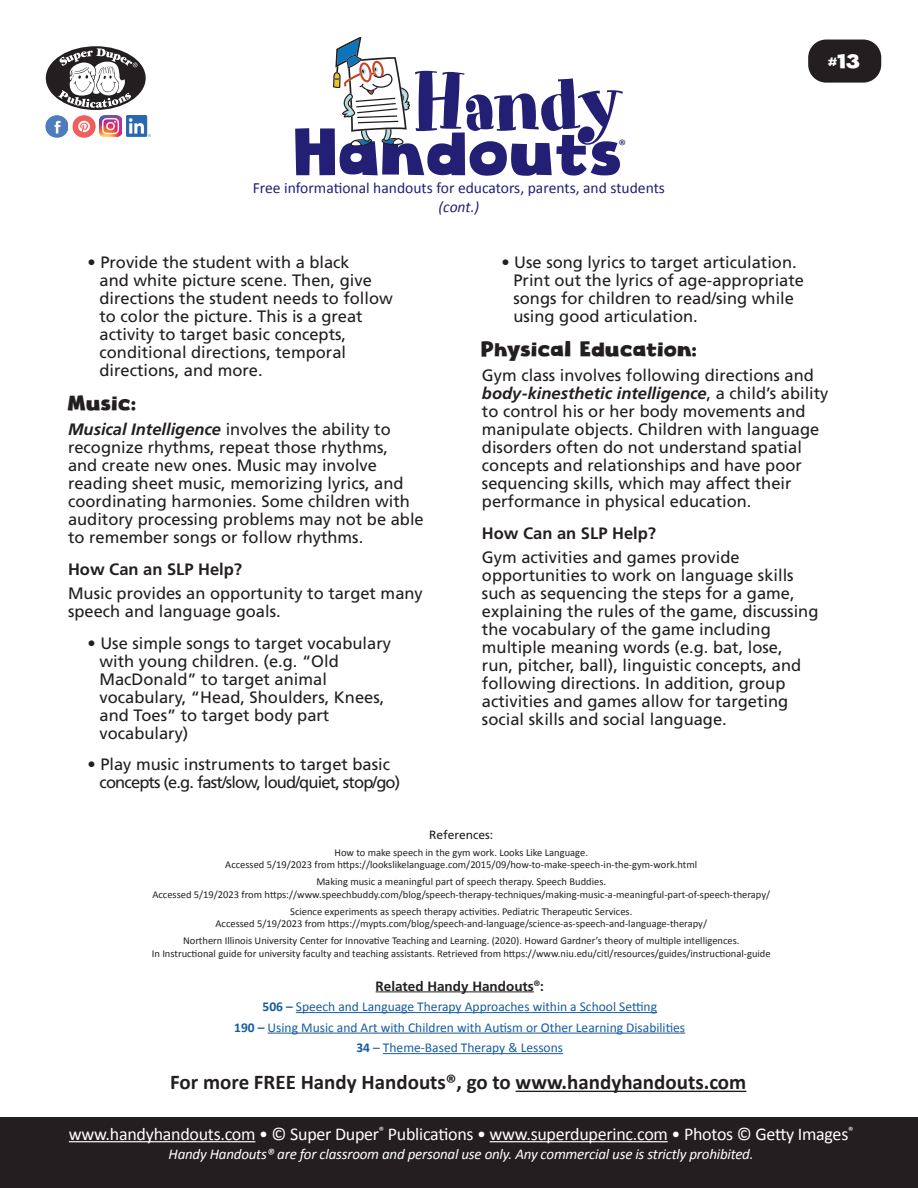
<style>
.page{position:relative;width:918px;height:1188px;background:#fff}
.page>*{position:absolute;margin:0;border:0;box-sizing:border-box;transform-origin:0 0}
.t1{font:79.2px "Art Department JNL";letter-spacing:-.03em;color:#231f75}
.t2{font:64.8px "Cloudy Witha Chanceof Love";color:#231f75}
.HH_TEXT{font:700 21px "Calibri";color:#231f20}
.HH_Text{font:21px "Cloudy Witha Chanceof Love";color:#231f20}
.t3{font:19.5px "Cloudy Witha Chanceof Love";color:#fff}
.t4{font:18px "Calibri";letter-spacing:-.015em;color:#fff}
.HH_Text-2{font:16.5px/18px "Frutiger LT Std";color:#231f20}
.HH_Text-3{font:700 16.5px "Frutiger LT Std";color:#231f20}
.t5{font:15.6px "Calibri";color:#231f75}
.t6{font:italic 15.6px "Calibri";color:#231f75}
.t7{font:15.15px "Calibri";color:#231f75}
.t8{font:italic 15px "Calibri";letter-spacing:-.015em;color:#fff}
.HH_Title{font:13.5px "Calibri";color:#175d9e}
.HH_Title-2{font:700 13.5px "Frutiger LT Std";color:#231f20}
.HH_Title-3{font:12px "Frutiger LT Std";color:#231f20}
.HH_Title-4{font:10.5px/12.6px "Calibri";color:#231f20;text-align:center}
.s1{font-weight:700;font-style:italic}
.s2{font-weight:700}
</style>
<div class="page">
<div style="left:808px;top:40px;width:73px;height:43px;background:#231f20;border-radius:18px"></div>
<hr style="left:516px;top:1091px;width:230px;height:1px;background:#231f20">
<svg style="left:333px;top:37px;width:77px;height:109px"></svg>
<div style="left:0;top:1118px;width:918px;height:70px;background:#231f20"></div>
<hr style="left:69px;top:1141px;width:186px;height:1px;background:#fff">
<hr style="left:490px;top:1141px;width:178px;height:1px;background:#fff">
<hr style="left:376px;top:992px;width:158px;height:1px;background:#231f20">
<hr style="left:296px;top:1012px;width:361px;height:1px;background:#175d9e">
<hr style="left:268px;top:1033px;width:417px;height:1px;background:#175d9e">
<hr style="left:383px;top:1053px;width:180px;height:1px;background:#175d9e">
<div style="left:46px;top:46px;width:100px;height:64px;background:#231f20;border-radius:50%"></div>
<svg style="left:58px;top:48px;width:80px;height:60px"></svg>
<img style="left:46px;top:115px;width:22px;height:22px">
<img style="left:73px;top:115px;width:22px;height:22px">
<img style="left:100px;top:115px;width:22px;height:22px">
<img style="left:126px;top:115px;width:25px;height:21px">
<p class="t1" style="left:412px;top:56px;width:213px">Handy</p>
<p class="t5" style="left:253px;top:177px;width:414px">Free informational handouts for educators, parents, and students</p>
<p class="t6" style="left:439px;top:196px;width:42px">(cont.)</p>
<p class="t2" style="left:296px;top:112px;width:331px">Handouts</p>
<p class="t7" style="left:618px;top:135px;width:9px">®</p>
<p class="t3" style="left:829px;top:49px;width:33px">#13</p>
<p class="HH_Text-2" style="left:100px;top:253px;width:295px;text-indent:-12px">• Provide the student with a black<br>and white picture scene. Then, give directions the student needs to follow to color the picture. This is a great activity to target basic concepts, conditional directions, temporal directions, and more.</p>
<p class="HH_Text" style="left:68px;top:390px;width:70px">Music:</p>
<p class="HH_Text-2" style="left:68px;top:421px;width:357px"><span class="s1">Musical Intelligence</span> involves the ability to recognize rhythms, repeat those rhythms,<br>and create new ones. Music may involve reading sheet music, memorizing lyrics, and coordinating harmonies. Some children with auditory processing problems may not be able to remember songs or follow rhythms.</p>
<p class="HH_Text-3" style="left:68px;top:559px;width:176px">How Can an SLP Help?</p>
<p class="HH_Text-2" style="left:68px;top:585px;width:356px">Music provides an opportunity to target many speech and language goals.</p>
<p class="HH_Text-2" style="left:100px;top:634px;width:293px;text-indent:-12px">• Use simple songs to target vocabulary with young children. (e.g. “Old<br>MacDonald” to target animal vocabulary, “Head, Shoulders, Knees, and Toes” to target body part vocabulary)</p>
<p class="HH_Text-2" style="left:100px;top:756px;width:302px;text-indent:-12px">• Play music instruments to target basic concepts (e.g. fast/slow, loud/quiet, stop/go)</p>
<p class="HH_Text-2" style="left:513px;top:253px;width:292px;text-indent:-12px">• Use song lyrics to target articulation.<br>Print out the lyrics of age-appropriate songs for children to read/sing while using good articulation.</p>
<p class="HH_Text" style="left:482px;top:336px;width:217px">Physical Education:</p>
<p class="HH_Text-2" style="left:482px;top:367px;width:348px">Gym class involves following directions and <span class="s1">body-kinesthetic intelligence</span>, a child’s ability to control his or her body movements and manipulate objects. Children with language disorders often do not understand spatial concepts and relationships and have poor sequencing skills, which may affect their performance in physical education.</p>
<p class="HH_Text-3" style="left:482px;top:523px;width:176px">How Can an SLP Help?</p>
<p class="HH_Text-2" style="left:482px;top:549px;width:338px">Gym activities and games provide opportunities to work on language skills such as sequencing the steps for a game, explaining the rules of the game, discussing the vocabulary of the game including multiple meaning words (e.g. bat, lose,<br>run, pitcher, ball), linguistic concepts, and following directions. In addition, group activities and games allow for targeting social skills and social language.</p>
<p class="HH_Title-3" style="left:429px;top:828px;width:66px">References:</p>
<p class="HH_Title-4" style="left:225px;top:846px;width:473px">How to make speech in the gym work. Looks Like Language.<br>Accessed 5/19/2023 from https://lookslikelanguage.com/2015/09/how-to-make-speech-in-the-gym-work.html</p>
<p class="HH_Title-4" style="left:152px;top:875px;width:619px">Making music a meaningful part of speech therapy. Speech Buddies.<br>Accessed 5/19/2023 from https://www.speechbuddy.com/blog/speech-therapy-techniques/making-music-a-meaningful-part-of-speech-therapy/</p>
<p class="HH_Title-4" style="left:215px;top:905px;width:493px">Science experiments as speech therapy activities. Pediatric Therapeutic Services.<br>Accessed 5/19/2023 from https://mypts.com/blog/speech-and-language/science-as-speech-and-language-therapy/</p>
<p class="HH_Title-4" style="left:152px;top:934px;width:620px">Northern Illinois University Center for Innovative Teaching and Learning. (2020). Howard Gardner’s theory of multiple intelligences.<br>In Instructional guide for university faculty and teaching assistants. Retrieved from https://www.niu.edu/citl/resources/guides/instructional-guide</p>
<p class="HH_Title-2" style="left:376px;top:978px;width:170px">Related Handy Handouts<sup>®</sup>:</p>
<p class="HH_Title" style="left:262px;top:997px;width:396px"><span class="s2">506 –</span> Speech and Language Therapy Approaches within a School Setting</p>
<p class="HH_Title" style="left:234px;top:1018px;width:452px"><span class="s2">190 –</span> Using Music and Art with Children with Autism or Other Learning Disabilities</p>
<p class="HH_Title" style="left:356px;top:1038px;width:208px"><span class="s2">34</span> – Theme-Based Therapy &amp; Lessons</p>
<p class="HH_TEXT" style="left:170px;top:1067px;width:578px">For more FREE Handy Handouts®, go to www.handyhandouts.com</p>
<p class="t4" style="left:69px;top:1121px;width:786px">www.handyhandouts.com • © Super Duper<sup>®</sup> Publications • www.superduperinc.com • Photos © Getty Images<sup>®</sup></p>
<p class="t8" style="left:169px;top:1144px;width:587px">Handy Handouts® are for classroom and personal use only. Any commercial use is strictly prohibited.</p>
</div>
